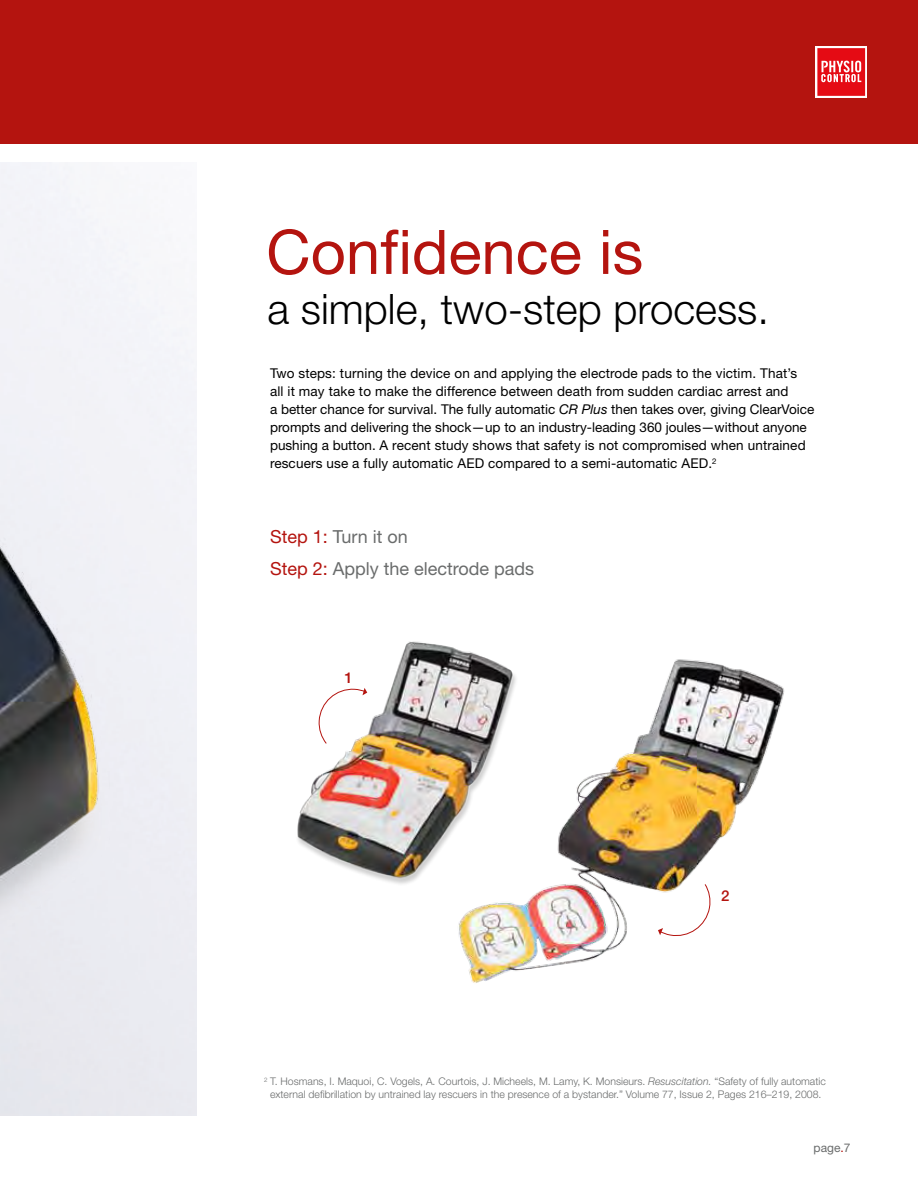
<style>
.page{position:relative;width:918px;height:1188px;background:#fff}
.page>*{position:absolute;margin:0;border:0;box-sizing:border-box;transform-origin:0 0}
.t1{font:61.5px "Helvetica Neue LT Std";color:#b4140f}
.t2{font:300 42px "Helvetica Neue LT Std";color:#000}
.t3{font:18px/31.5px "Helvetica Neue LT Std";color:#6a6c6c}
.t4{font:500 15px "Helvetica Neue LT Std";color:#b4140f}
.t5{font:13.5px/18px "Helvetica Neue LT Std";letter-spacing:.01em;color:#000}
.t6{font:12px "Helvetica Neue LT Std";color:#6a6c6c}
.t7{font:300 10.5px/12.6px "Helvetica Neue LT Std";color:#6a6c6c;text-align:center}
.s1{font-style:italic}
.s2{color:#b4140f}
</style>
<div class="page">
<div style="left:0;top:0;width:918px;height:144px;background:#b4140f"></div>
<svg style="left:815px;top:46px;width:52px;height:52px"></svg>
<svg style="left:817px;top:48px;width:48px;height:48px;background:#e9383f"></svg>
<img style="left:297px;top:641px;width:164px;height:243px">
<svg style="left:318px;top:688px;width:49px;height:57px"></svg>
<img style="left:421px;top:651px;width:363px;height:332px">
<svg style="left:658px;top:883px;width:53px;height:55px"></svg>
<img style="left:0;top:162px;width:196px;height:954px">
<h1 class="t1" style="left:266px;top:215px;width:378px">Confidence is</h1>
<h2 class="t2" style="left:267px;top:284px;width:503px">a simple, two-step process.</h2>
<p class="t5" style="left:270px;top:364px;width:546px">Two steps: turning the device on and applying the electrode pads to the victim. That’s<br>all it may take to make the difference between death from sudden cardiac arrest and<br>a better chance for survival. The fully automatic <span class="s1">CR Plus</span> then takes over, giving ClearVoice prompts and delivering the shock—up to an industry-leading 360 joules—without anyone pushing a button. A recent study shows that safety is not compromised when untrained rescuers use a fully automatic AED compared to a semi-automatic AED.<sup>2</sup></p>
<h3 class="t3" style="left:270px;top:521px;width:266px"><span class="s2">Step 1:</span> Turn it on<br><span class="s2">Step 2:</span> Apply the electrode pads</h3>
<p class="t4" style="left:345px;top:668px;width:10px">1</p>
<p class="t4" style="left:721px;top:887px;width:10px">2</p>
<p class="t7" style="left:264px;top:1075px;width:563px"><sup>2</sup> T. Hosmans, I. Maquoi, C. Vogels, A. Courtois, J. Micheels, M. Lamy, K. Monsieurs. <span class="s1">Resuscitation.</span> “Safety of fully automatic external defibrillation by untrained lay rescuers in the presence of a bystander.” Volume 77, Issue 2, Pages 216–219, 2008.</p>
<p class="t6" style="left:814px;top:1141px;width:38px">page<span class="s2">.</span>7</p>
</div>
